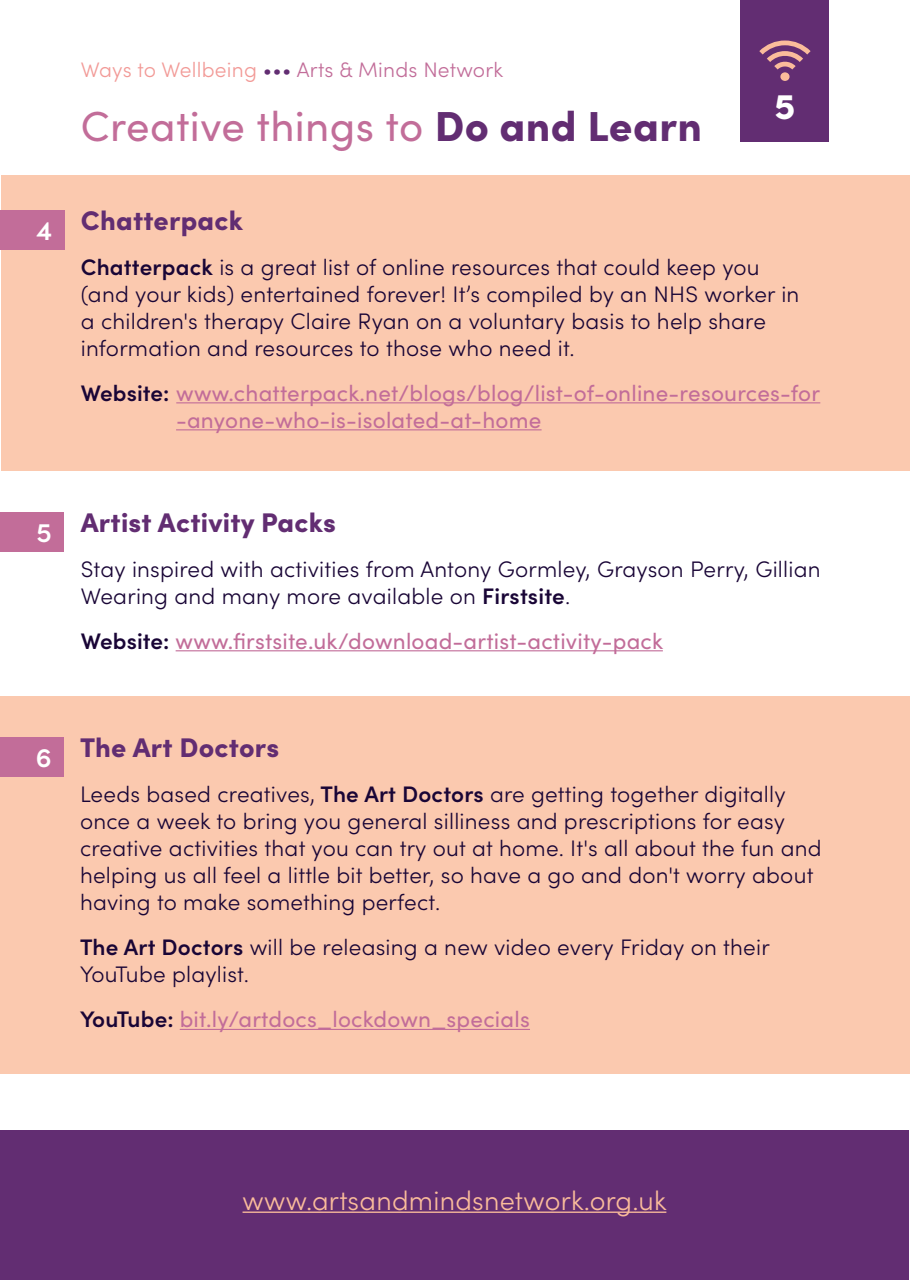
<style>
.page{position:relative;width:910px;height:1280px;background:#fff}
.page>*{position:absolute;margin:0;border:0;box-sizing:border-box;transform-origin:0 0}
.t1{font:42px "Sofia Pro";letter-spacing:.01em;color:#c26d99}
.t2{font:900 36px "Sofia Pro";color:#fff}
.t3{font:900 27px "Sofia Pro";letter-spacing:.01em;color:#622d72}
.t4{font:300 27px "Sofia Pro";letter-spacing:.01em;color:#fabc9b}
.t5{font:600 27px "Sofia Pro";color:#fff}
.t6{font:300 22.5px/27px "Sofia Pro";letter-spacing:.01em;color:#190536}
.t7{font:22.5px/27px "Sofia Pro";letter-spacing:.01em;color:#c26d99}
.t8{font:300 21px "Sofia Pro";letter-spacing:.01em;color:#c26d99}
.s1{color:#f29a97}
.s2{color:#622d72}
.s3{font-weight:900;color:#622d72}
.s4{font-weight:600}
.s5{font-weight:600;color:#190536}
</style>
<div class="page">
<div style="left:1px;top:176px;width:909px;height:295px;background:#fbc9af"></div>
<hr style="left:176px;top:402px;width:644px;height:1px;background:#c26d99">
<hr style="left:176px;top:429px;width:366px;height:1px;background:#c26d99">
<div style="left:740px;top:0;width:89px;height:141px;background:#622d72"></div>
<div style="left:780px;top:72px;width:9px;height:9px;background:#fabc9b;border-radius:50%"></div>
<svg style="left:759px;top:41px;width:52px;height:28px"></svg>
<hr style="left:176px;top:650px;width:487px;height:1px;background:#c26d99">
<div style="left:0;top:696px;width:910px;height:377px;background:#fbc9af"></div>
<hr style="left:180px;top:1029px;width:350px;height:1px;background:#c26d99">
<div style="left:0;top:210px;width:65px;height:40px;background:#c26d99"></div>
<div style="left:0;top:512px;width:64px;height:40px;background:#c26d99"></div>
<div style="left:0;top:738px;width:64px;height:39px;background:#c26d99"></div>
<div style="left:0;top:1131px;width:909px;height:149px;background:#622d72"></div>
<hr style="left:243px;top:1211px;width:423px;height:2px;background:#fabc9b">
<p class="t5" style="left:36px;top:210px;width:17px">4</p>
<p class="t8" style="left:81px;top:54px;width:424px"><span class="s1">Ways to Wellbeing</span> <span class="s2">•••</span> Arts &amp; Minds Network</p>
<h1 class="t1" style="left:81px;top:96px;width:623px">Creative things to <span class="s3">Do and Learn</span></h1>
<h2 class="t2" style="left:774px;top:78px;width:22px">5</h2>
<p class="t3" style="left:81px;top:199px;width:164px">Chatterpack</p>
<p class="t6" style="left:81px;top:252px;width:720px"><span class="s4">Chatterpack</span> is a great list of online resources that could keep you (and your kids) entertained forever! It’s compiled by an NHS worker in a children's therapy Claire Ryan on a voluntary basis to help share information and resources to those who need it.</p>
<p class="t7" style="left:176px;top:378px;width:645px;text-indent:-95px"><span class="s5">Website:</span> www.chatterpack.net/blogs/blog/list-of-online-resources-for -anyone-who-is-isolated-at-home</p>
<p class="t5" style="left:36px;top:512px;width:17px">5</p>
<p class="t3" style="left:81px;top:501px;width:257px">Artist Activity Packs</p>
<p class="t6" style="left:81px;top:554px;width:741px">Stay inspired with activities from Antony Gormley, Grayson Perry, Gillian<br>Wearing and many more available on <span class="s4">Firstsite</span>.</p>
<p class="t7" style="left:81px;top:626px;width:584px"><span class="s5">Website:</span> www.firstsite.uk/download-artist-activity-pack</p>
<p class="t5" style="left:36px;top:738px;width:17px">6</p>
<p class="t3" style="left:80px;top:726px;width:201px">The Art Doctors</p>
<p class="t6" style="left:80px;top:779px;width:743px">Leeds based creatives, <span class="s4">The Art Doctors</span> are getting together digitally once a week to bring you general silliness and prescriptions for easy creative activities that you can try out at home. It's all about the fun and helping us all feel a little bit better, so have a go and don't worry about having to make something perfect.</p>
<p class="t6" style="left:80px;top:932px;width:691px"><span class="s4">The Art Doctors</span> will be releasing a new video every Friday on their<br>YouTube playlist.</p>
<p class="t7" style="left:80px;top:1004px;width:451px"><span class="s5">YouTube:</span> bit.ly/artdocs_lockdown_specials</p>
<p class="t4" style="left:243px;top:1180px;width:426px">www.artsandmindsnetwork.org.uk</p>
</div>
